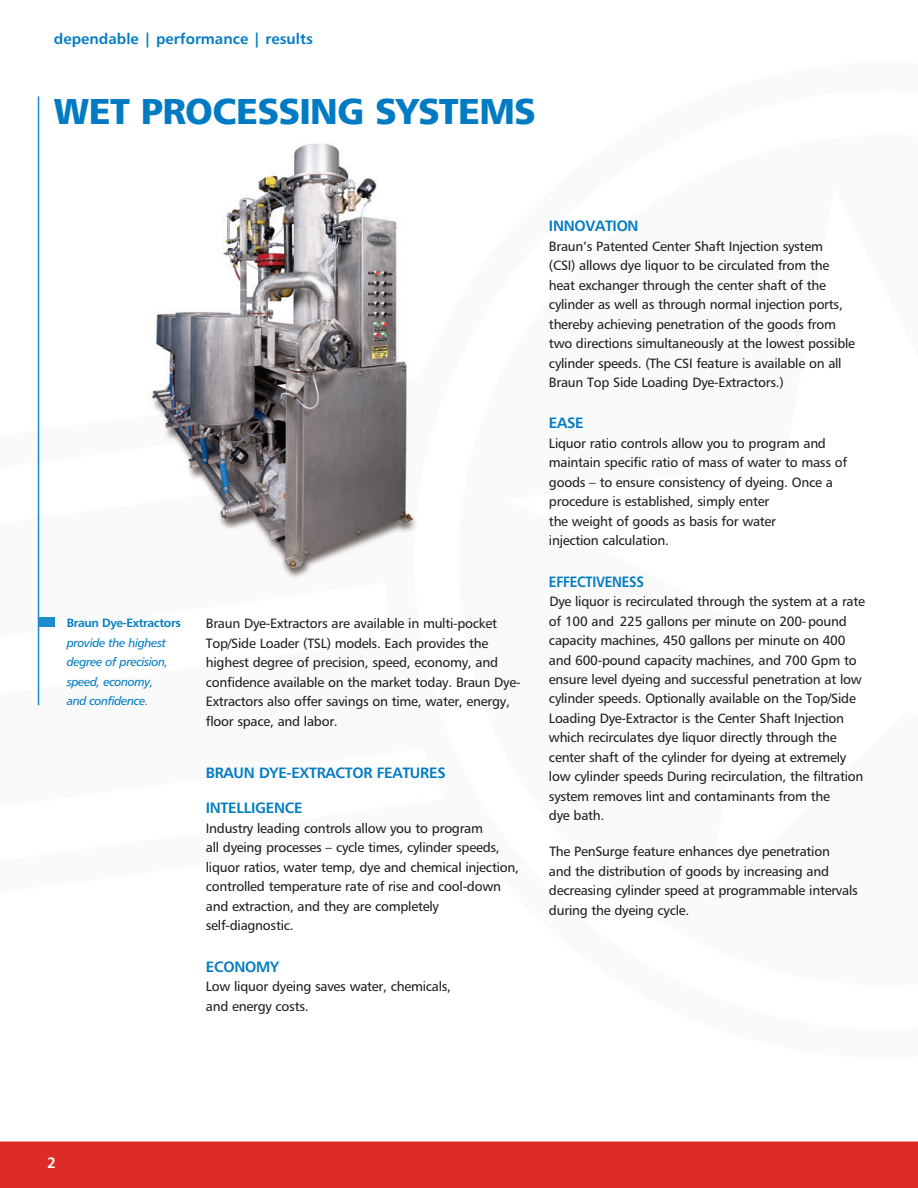
<style>
.page{position:relative;width:918px;height:1188px;background:#fff}
.page>*{position:absolute;margin:0;border:0;box-sizing:border-box;transform-origin:0 0}
.t1{font:36px "Humanist 777 BT Black B";letter-spacing:-.02em;color:#007bc3}
.t2{font:15px "Humanist 777 BT Bold B";letter-spacing:-.02em;color:#007bc3}
.t3{font:15px "Humanist 777 BT Bold B";color:#007bc3}
.t4{font:15px "Humanist 777 BT Bold B";letter-spacing:-.02em;color:#007bc3;scale:.9 1}
.t5{font:15px "Humanist 777 BT Bold B";color:#fff}
.t6{font:13.5px/19.5px "Humanist 777 BT Roman B";letter-spacing:-.02em;color:#231f20}
.t7{font:12px/19.5px "Humanist 777 BT Italic B";letter-spacing:-.03em;color:#007bc3}
.t8{font:12px "Humanist 777 BT Bold B";letter-spacing:-.03em;color:#007bc3}
</style>
<div class="page">
<img style="left:0;top:96px;width:918px;height:1092px">
<hr style="left:38px;top:96px;width:1px;height:609px;background:#1a8bcc">
<div style="left:38px;top:618px;width:17px;height:9px;background:#1a8bcc"></div>
<p class="t3" style="left:54px;top:29px;width:261px">dependable | performance | results</p>
<h1 class="t1" style="left:54px;top:88px;width:483px">WET PROCESSING SYSTEMS</h1>
<p class="t8" style="left:67px;top:615px;width:116px">Braun Dye-Extractors</p>
<p class="t7" style="left:67px;top:632px;width:103px">provide the highest degree of precision, speed, economy, and confidence.</p>
<p class="t6" style="left:206px;top:614px;width:316px">Braun Dye-Extractors are available in multi-pocket Top/Side Loader (TSL) models. Each provides the highest degree of precision, speed, economy, and confidence available on the market today. Braun Dye-Extractors also offer savings on time, water, energy, floor space, and labor.</p>
<p class="t2" style="left:206px;top:763px;width:241px">BRAUN DYE-EXTRACTOR FEATURES</p>
<p class="t2" style="left:206px;top:799px;width:98px">INTELLIGENCE</p>
<p class="t6" style="left:206px;top:818px;width:315px">Industry leading controls allow you to program<br>all dyeing processes – cycle times, cylinder speeds, liquor ratios, water temp, dye and chemical injection, controlled temperature rate of rise and cool-down and extraction, and they are completely self-diagnostic.</p>
<p class="t2" style="left:206px;top:957px;width:75px">ECONOMY</p>
<p class="t6" style="left:206px;top:976px;width:247px">Low liquor dyeing saves water, chemicals, and energy costs.</p>
<p class="t2" style="left:549px;top:217px;width:91px">INNOVATION</p>
<p class="t6" style="left:549px;top:236px;width:308px">Braun’s Patented Center Shaft Injection system<br>(CSI) allows dye liquor to be circulated from the heat exchanger through the center shaft of the cylinder as well as through normal injection ports, thereby achieving penetration of the goods from two directions simultaneously at the lowest possible cylinder speeds. (The CSI feature is available on all Braun Top Side Loading Dye-Extractors.)</p>
<p class="t2" style="left:549px;top:414px;width:36px">EASE</p>
<p class="t6" style="left:549px;top:433px;width:300px">Liquor ratio controls allow you to program and maintain specific ratio of mass of water to mass of goods – to ensure consistency of dyeing. Once a procedure is established, simply enter<br>the weight of goods as basis for water<br>injection calculation.</p>
<p class="t4" style="left:549px;top:572px;width:107px">EFFECTIVENESS</p>
<p class="t6" style="left:549px;top:591px;width:318px">Dye liquor is recirculated through the system at a rate of 100 and 225 gallons per minute on 200-pound capacity machines, 450 gallons per minute on 400 and 600-pound capacity machines, and 700 Gpm to ensure level dyeing and successful penetration at low cylinder speeds. Optionally available on the Top/Side Loading Dye-Extractor is the Center Shaft Injection which recirculates dye liquor directly through the center shaft of the cylinder for dyeing at extremely low cylinder speeds During recirculation, the filtration system removes lint and contaminants from the<br>dye bath.</p>
<p class="t6" style="left:549px;top:841px;width:310px">The PenSurge feature enhances dye penetration<br>and the distribution of goods by increasing and decreasing cylinder speed at programmable intervals during the dyeing cycle.</p>
<p class="t5" style="left:47px;top:1153px;width:10px">2</p>
</div>
